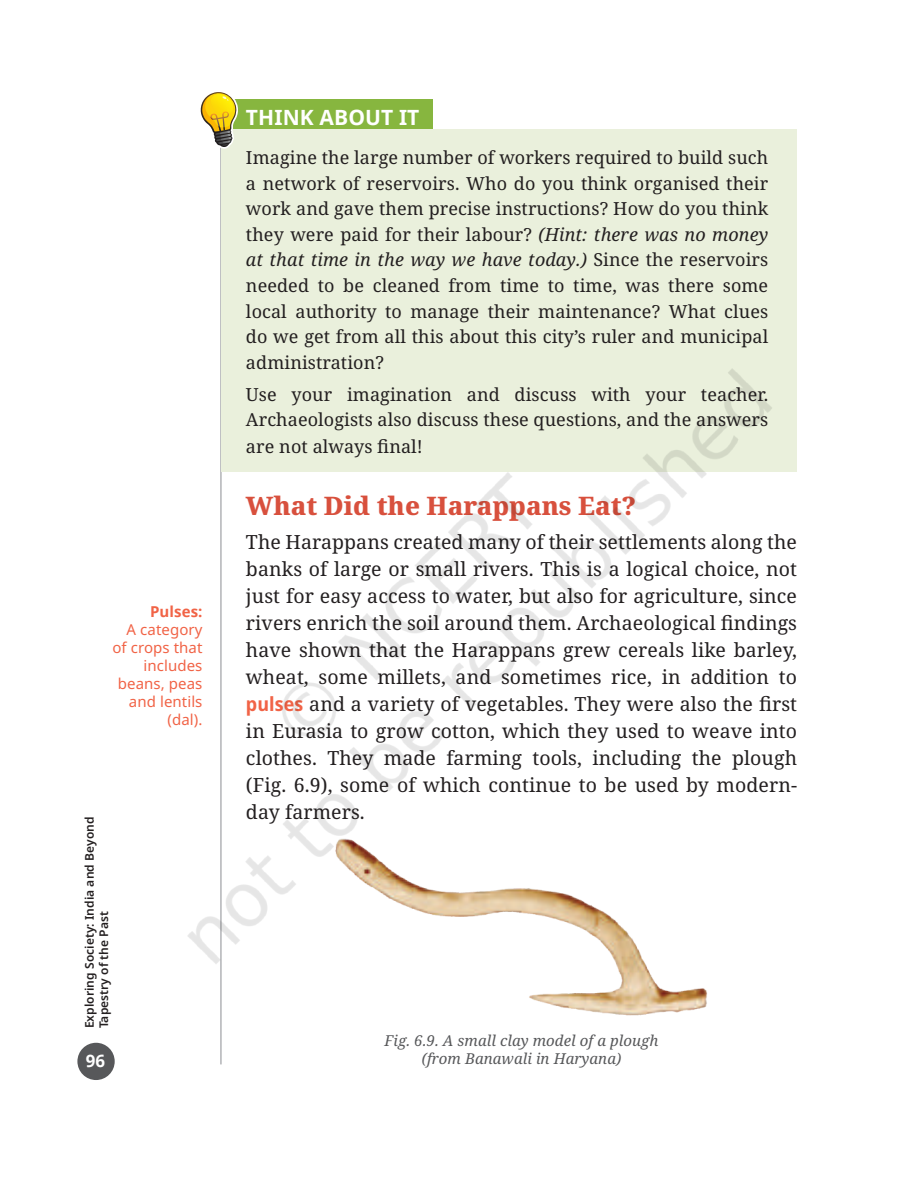
<style>
.page{position:relative;width:897px;height:1189px;background:#fff}
.page>*{position:absolute;margin:0;border:0;box-sizing:border-box;transform-origin:0 0}
.t1{font:800 25.5px "Noto Serif";color:#d8503d}
.t2{font:700 21px "Noto Sans";letter-spacing:.005em;color:#fff}
.t3{font:19.5px/27px "Noto Serif";letter-spacing:.005em;color:#231f20;text-align:justify}
.t4{font:18px/25.5px "Noto Serif";letter-spacing:.005em;color:#231f20;text-align:justify}
.t5{font:700 16.8px "Noto Sans";color:#fff}
.t6{font:italic 15px/18px "Noto Serif";letter-spacing:.005em;color:#57585a;text-align:center}
.t7{font:15px/18px "Noto Sans";letter-spacing:.005em;color:#f16346;text-align:right}
.t8{font:700 15px "Noto Sans";letter-spacing:.005em;color:#f16346}
.t9{font:600 12px/14.4px "Noto Sans";letter-spacing:.005em;color:#231f20}
.s1{font-style:italic}
.s2{font-family:"Noto Sans";font-weight:700;font-stretch:semi-condensed;color:#f16346}
</style>
<div class="page">
<img style="left:77px;top:92px;width:720px;height:988px">
<img style="left:83px;top:292px;width:706px;height:706px">
<p class="t8" style="left:150px;top:601px;width:54px">Pulses:</p>
<p class="t7" style="left:112px;top:621px;width:92px">A category of crops that includes beans, peas and lentils (dal).</p>
<p class="t9" style="left:82px;top:1028px;width:213px;rotate:-90deg">Exploring Society: India and Beyond<br>Tapestry of the Past</p>
<p class="t5" style="left:86px;top:1049px;width:21px">96</p>
<p class="t2" style="left:246px;top:103px;width:175px">THINK ABOUT IT</p>
<p class="t4" style="left:246px;top:146px;width:524px">Imagine the large number of workers required to build such a network of reservoirs. Who do you think organised their work and gave them precise instructions? How do you think they were paid for their labour? <span class="s1">(Hint: there was no money at that time in the way we have today.)</span> Since the reservoirs needed to be cleaned from time to time, was there some local authority to manage their maintenance? What clues do we get from all this about this city’s ruler and municipal administration?</p>
<p class="t4" style="left:246px;top:382px;width:524px;line-height:26.2px">Use your imagination and discuss with your teacher.<br>Archaeologists also discuss these questions, and the answers are not always final!</p>
<h1 class="t1" style="left:246px;top:487px;width:391px">What Did the Harappans Eat?</h1>
<p class="t3" style="left:246px;top:528px;width:552px">The Harappans created many of their settlements along the banks of large or small rivers. This is a logical choice, not just for easy access to water, but also for agriculture, since rivers enrich the soil around them. Archaeological findings have shown that the Harappans grew cereals like barley, wheat, some millets, and sometimes rice, in addition to <span class="s2">pulses</span> and a variety of vegetables. They were also the first in Eurasia to grow cotton, which they used to weave into clothes. They made farming tools, including the plough (Fig. 6.9), some of which continue to be used by modern&shy;day farmers.</p>
<p class="t6" style="left:384px;top:1032px;width:276px">Fig. 6.9. A small clay model of a plough (from Banawali in Haryana)</p>
</div>
